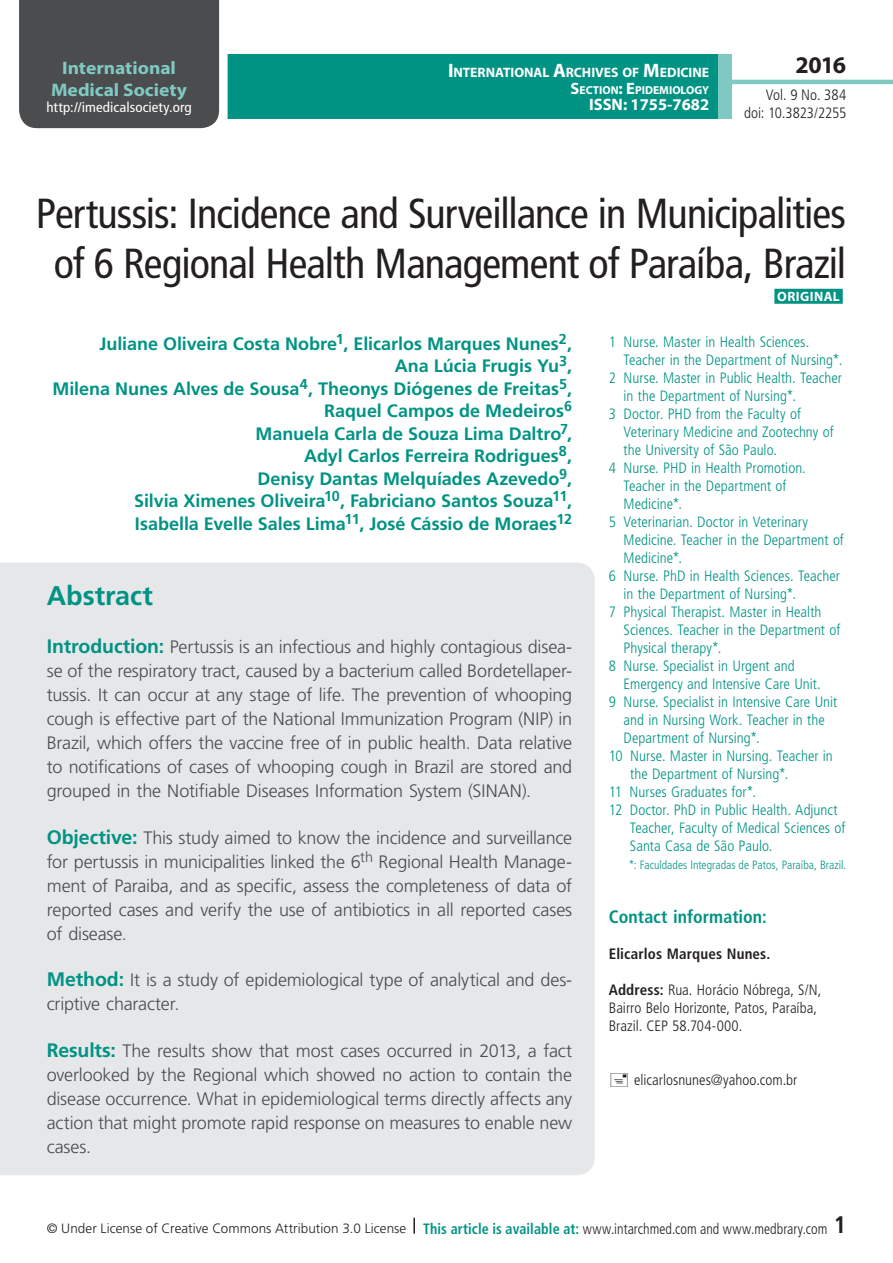
<style>
.page{position:relative;width:893px;height:1263px;background:#fff}
.page>*{position:absolute;margin:0;border:0;box-sizing:border-box;transform-origin:0 0}
.t1{font:condensed 42px/50.4px "Frutiger LT Std";letter-spacing:-.02em;color:#231f20;text-align:center}
.t2{font:700 27px "Frutiger LT Std";letter-spacing:-.005em;color:#009384}
.t3{font:700 24px "Myriad Pro";color:#231f20}
.t4{font:700 condensed 24px "Frutiger LT Std";color:#231f20}
.t5{font:700 18.15px/21.8px "Myriad Pro";color:#80c9c2;text-align:center;scale:1.07 1}
.t6{font:300 18px/24px "Frutiger LT Std";letter-spacing:-.01em;color:#4b4c4d;text-align:justify}
.t7{font:700 18px/22.5px "Frutiger LT Std";color:#009384;text-align:right}
.t8{font:700 condensed 18px "Frutiger LT Std";color:#009384}
.t9{font:700 16.5px "Myriad Pro";color:#fff}
.t10{font:300 condensed 15px "Frutiger LT Std";color:#009384}
.t11{font:300 condensed 15px/18px "Frutiger LT Std";color:#231f20;text-align:right}
.t12{font:700 condensed 15px "Frutiger LT Std";letter-spacing:.01em;color:#231f20}
.t13{font:condensed 13.95px "Frutiger LT Std";letter-spacing:.005em;color:#fff;scale:1.07 1}
.t14{font:700 13.65px "Myriad Pro";letter-spacing:-.005em;color:#fff}
.t15{font:300 13.5px "Frutiger LT Std";letter-spacing:.005em;color:#231f20}
.t16{font:700 13.5px "Myriad Pro";letter-spacing:.03em;color:#fff}
.t17{font:300 condensed 12px "Frutiger LT Std";color:#009384}
.t18{font:700 11.55px "Myriad Pro";color:#fff}
.s1{font-size:19.5px}
.s2{font-size:16.5px}
.s3{font-weight:700}
.s4{font-weight:700;font-size:19.5px;color:#009384}
.s5{font-weight:700;font-stretch:condensed;font-size:15px;color:#009384}
.s6{font-stretch:condensed;font-size:15px}
</style>
<div class="page">
<div style="left:23px;top:54px;width:762px;height:65px;background:#009384"></div>
<div style="left:19px;top:0;width:209px;height:129px;background:#4b4c4d"></div>
<div style="left:732px;top:36px;width:161px;height:94px;background:#fff"></div>
<hr style="left:730px;top:80px;width:163px;height:4px;background:#80c9c2">
<div style="left:718px;top:54px;width:14px;height:65px;background:#80c9c2"></div>
<svg style="left:413px;top:1218px;width:2px;height:16px"></svg>
<div style="left:0;top:562px;width:595px;height:613px;background:#e6e7e9"></div>
<div style="left:774px;top:289px;width:69px;height:15px;background:#009384"></div>
<p class="t5" style="left:51px;top:56px;width:129px">International<br>Medical Society</p>
<p class="t13" style="left:46px;top:99px;width:137px">http://imedicalsociety.org</p>
<p class="t14" style="left:448px;top:64px;width:263px"><span class="s1">I</span>NTERNATIONAL <span class="s1">A</span>RCHIVES OF <span class="s1">M</span>EDICINE</p>
<p class="t18" style="left:571px;top:82px;width:140px"><span class="s2">S</span>ECTION<span class="s2">: E</span>PIDEMIOLOGY</p>
<p class="t9" style="left:589px;top:94px;width:122px">ISSN: 1755-7682</p>
<h3 class="t3" style="left:795px;top:49px;width:52px">2016</h3>
<p class="t11" style="left:744px;top:86px;width:103px">Vol. 9 No. 384 doi: 10.3823/2255</p>
<h1 class="t1" style="left:36px;top:188px;width:812px">Pertussis: Incidence and Surveillance in Municipalities of 6 Regional Health Management of Paraíba, Brazil</h1>
<p class="t16" style="left:777px;top:287px;width:64px">ORIGINAL</p>
<p class="t7" style="left:52px;top:332px;width:521px">Juliane Oliveira Costa Nobre<sup>1</sup>, Elicarlos Marques Nunes<sup>2</sup>,<br>Ana Lúcia Frugis Yu<sup>3</sup>,<br>Milena Nunes Alves de Sousa<sup>4</sup>, Theonys Diógenes de Freitas<sup>5</sup>, Raquel Campos de Medeiros<sup>6<br></sup>Manuela Carla de Souza Lima Daltro<sup>7</sup>,<br>Adyl Carlos Ferreira Rodrigues<sup>8</sup>,<br>Denisy Dantas Melquíades Azevedo<sup>9</sup>,<br>Silvia Ximenes Oliveira<sup>10</sup>, Fabriciano Santos Souza<sup>11</sup>,<br>Isabella Evelle Sales Lima<sup>11</sup>, José Cássio de Moraes<sup>12</sup></p>
<p class="t10" style="left:609px;top:334px;width:202px">1 Nurse. Master in Health Sciences.</p>
<p class="t10" style="left:623px;top:352px;width:220px">Teacher in the Department of Nursing*.</p>
<p class="t10" style="left:609px;top:370px;width:235px">2 Nurse. Master in Public Health. Teacher</p>
<p class="t10" style="left:623px;top:388px;width:174px">in the Department of Nursing*.</p>
<p class="t10" style="left:609px;top:406px;width:194px">3 Doctor. PHD from the Faculty of</p>
<p class="t10" style="left:623px;top:424px;width:212px">Veterinary Medicine and Zootechny of</p>
<p class="t10" style="left:623px;top:442px;width:155px">the University of São Paulo.</p>
<p class="t10" style="left:609px;top:460px;width:199px">4 Nurse. PHD in Health Promotion.</p>
<p class="t10" style="left:623px;top:478px;width:164px">Teacher in the Department of</p>
<p class="t10" style="left:623px;top:496px;width:60px">Medicine*.</p>
<p class="t10" style="left:609px;top:514px;width:201px">5 Veterinarian. Doctor in Veterinary</p>
<p class="t10" style="left:623px;top:532px;width:222px">Medicine. Teacher in the Department of</p>
<p class="t10" style="left:623px;top:550px;width:60px">Medicine*.</p>
<p class="t10" style="left:609px;top:568px;width:233px">6 Nurse. PhD in Health Sciences. Teacher</p>
<p class="t10" style="left:623px;top:586px;width:174px">in the Department of Nursing*.</p>
<p class="t10" style="left:609px;top:604px;width:214px">7 Physical Therapist. Master in Health</p>
<p class="t10" style="left:623px;top:622px;width:218px">Sciences. Teacher in the Department of</p>
<p class="t10" style="left:623px;top:640px;width:99px">Physical therapy*.</p>
<p class="t10" style="left:609px;top:658px;width:187px">8 Nurse. Specialist in Urgent and</p>
<p class="t10" style="left:623px;top:676px;width:199px">Emergency and Intensive Care Unit.</p>
<p class="t10" style="left:609px;top:694px;width:230px">9 Nurse. Specialist in Intensive Care Unit</p>
<p class="t10" style="left:623px;top:712px;width:203px">and in Nursing Work. Teacher in the</p>
<p class="t10" style="left:623px;top:730px;width:138px">Department of Nursing*.</p>
<p class="t10" style="left:609px;top:748px;width:226px">10 Nurse. Master in Nursing. Teacher in</p>
<p class="t10" style="left:630px;top:766px;width:160px">the Department of Nursing*.</p>
<p class="t10" style="left:609px;top:784px;width:149px">11 Nurses Graduates for*.</p>
<p class="t10" style="left:609px;top:802px;width:230px">12 Doctor. PhD in Public Health. Adjunct</p>
<p class="t10" style="left:630px;top:820px;width:217px">Teacher, Faculty of Medical Sciences of</p>
<p class="t10" style="left:630px;top:838px;width:144px">Santa Casa de São Paulo.</p>
<p class="t17" style="left:629px;top:858px;width:219px">*: Faculdades Integradas de Patos, Paraíba, Brazil.</p>
<p class="t8" style="left:609px;top:906px;width:159px">Contact information:</p>
<p class="t12" style="left:609px;top:945px;width:163px">Elicarlos Marques Nunes.</p>
<p class="t11" style="left:609px;top:981px;width:214px;text-align:left"><span class="s3">Address:</span> Rua. Horácio Nóbrega, S/N,<br>Bairro Belo Horizonte, Patos, Paraíba,<br>Brazil. CEP 58.704-000.</p>
<h2 class="t2" style="left:47px;top:580px;width:108px">Abstract</h2>
<p class="t6" style="left:47px;top:635px;width:527px"><span class="s4">Introduction:</span> Pertussis is an infectious and highly contagious disea&shy;se of the respiratory tract, caused by a bacterium called Bordetellaper&shy;tussis. It can occur at any stage of life. The prevention of whooping cough is effective part of the National Immunization Program (NIP) in Brazil, which offers the vaccine free of in public health. Data relative to notifications of cases of whooping cough in Brazil are stored and grouped in the Notifiable Diseases Information System (SINAN).</p>
<p class="t6" style="left:47px;top:826px;width:527px"><span class="s4">Objective:</span> This study aimed to know the incidence and surveillance for pertussis in municipalities linked the 6<sup>th</sup> Regional Health Manage&shy;ment of Paraiba, and as specific, assess the completeness of data of reported cases and verify the use of antibiotics in all reported cases of disease.</p>
<p class="t6" style="left:47px;top:968px;width:527px"><span class="s4">Method:</span> It is a study of epidemiological type of analytical and des&shy;criptive character.</p>
<p class="t6" style="left:47px;top:1039px;width:527px"><span class="s4">Results:</span> The results show that most cases occurred in 2013, a fact overlooked by the Regional which showed no action to contain the disease occurrence. What in epidemiological terms directly affects any action that might promote rapid response on measures to enable new cases.</p>
<p class="t11" style="left:634px;top:1071px;width:165px">elicarlosnunes@yahoo.com.br</p>
<p class="t15" style="left:47px;top:1220px;width:782px">© Under License of Creative Commons Attribution 3.0 License <span class="s5">This article is available at:</span> <span class="s6">www.intarchmed.com and www.medbrary.com</span></p>
<h3 class="t4" style="left:834px;top:1210px;width:14px">1</h3>
</div>
